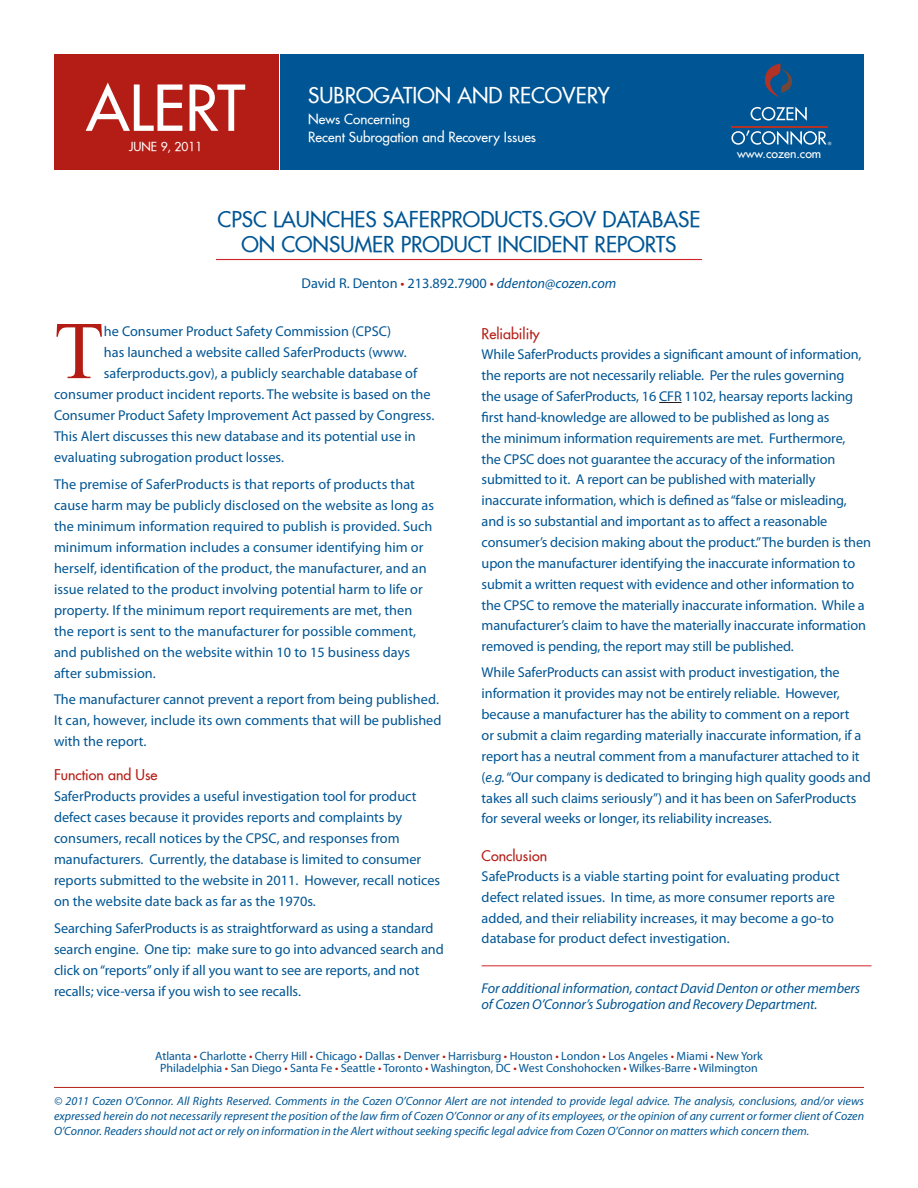
<style>
.page{position:relative;width:918px;height:1188px;background:#fff}
.page>*{position:absolute;margin:0;border:0;box-sizing:border-box;transform-origin:0 0}
.t1{font:81.75px "Times New Roman";color:#b41d15}
.t2{font:61.5px "Futura";color:#fff}
.t3{font:21px/25.5px "Futura";color:#005594;text-align:center}
.t4{font:21px "Futura";color:#fff}
.t5{font:14.25px/20.9px "Myriad Pro";letter-spacing:-.005em;color:#005594}
.t6{font:italic 14.25px/15.8px "Myriad Pro";letter-spacing:-.01em;color:#005594}
.t7{font:14.25px "Futura";color:#b41d15}
.t8{font:13.5px "Futura";color:#fff}
.t9{font:12.15px "Futura";color:#fff}
.t10{font:italic 12px/15px "Myriad Pro";color:#005594;text-align:justify}
.t11{font:12px/11.4px "Myriad Pro";color:#005594;text-align:center}
.t12{font:12px "Futura";color:#fff}
.t13{font:7.65px "Myriad";color:#fff}
.s1{color:#b41d15}
.s2{font-style:italic}
</style>
<div class="page">
<div style="left:281px;top:55px;width:583px;height:115px;background:#005594"></div>
<div style="left:54px;top:55px;width:224px;height:115px;background:#b41d15"></div>
<svg style="left:751px;top:107px;width:56px;height:14px"></svg>
<svg style="left:731px;top:130px;width:96px;height:15px"></svg>
<hr style="left:731px;top:126px;width:96px;height:1px;background:#b23326">
<svg style="left:764px;top:64px;width:28px;height:34px"></svg>
<hr style="left:216px;top:259px;width:486px;height:1px;background:#d1232a">
<svg style="left:659px;top:402px;width:23px;height:1px"></svg>
<hr style="left:482px;top:966px;width:390px;height:1px;background:#d1232a">
<hr style="left:54px;top:1087px;width:810px;height:1px;background:#b41d15">
<h2 class="t2" style="left:86px;top:68px;width:98px">ALERT</h2>
<p class="t12" style="left:129px;top:139px;width:75px">June 9, 2011</p>
<h3 class="t4" style="left:308px;top:82px;width:303px">subrogation and recovery</h3>
<p class="t8" style="left:308px;top:110px;width:103px">News Concerning</p>
<p class="t8" style="left:308px;top:128px;width:229px">Recent Subrogation and Recovery Issues</p>
<h3 class="t3" style="left:218px;top:206px;width:484px">CPSC launches Saferproducts.gov Database on Consumer Product Incident Reports</h3>
<p class="t5" style="left:302px;top:273px;width:316px">David R. Denton <span class="s1">•</span> 213.892.7900 <span class="s1">•</span> <span class="s2">ddenton@cozen.com</span></p>
<p class="t13" style="left:828px;top:141px;width:5px">®</p>
<p class="t9" style="left:737px;top:146px;width:86px">www.cozen.com</p>
<h1 class="t1" style="left:54px;top:296px;width:51px">T</h1>
<p class="t5" style="left:104px;top:321px;width:289px">he Consumer Product Safety Commission (CPSC)</p>
<p class="t5" style="left:104px;top:342px;width:304px">has launched a website called SaferProducts (www.</p>
<p class="t5" style="left:104px;top:363px;width:315px">saferproducts.gov), a publicly searchable database of</p>
<p class="t5" style="left:54px;top:384px;width:378px">consumer product incident reports. The website is based on the</p>
<p class="t5" style="left:54px;top:405px;width:382px">Consumer Product Safety Improvement Act passed by Congress.</p>
<p class="t5" style="left:54px;top:426px;width:363px">This Alert discusses this new database and its potential use in</p>
<p class="t5" style="left:54px;top:447px;width:231px">evaluating subrogation product losses.</p>
<p class="t5" style="left:54px;top:473px;width:381px">The premise of SaferProducts is that reports of products that cause harm may be publicly disclosed on the website as long as the minimum information required to publish is provided. Such minimum information includes a consumer identifying him or herself, identification of the product, the manufacturer, and an issue related to the product involving potential harm to life or property. If the minimum report requirements are met, then the report is sent to the manufacturer for possible comment, and published on the website within 10 to 15 business days after submission.</p>
<p class="t5" style="left:54px;top:689px;width:389px">The manufacturer cannot prevent a report from being published.<br>It can, however, include its own comments that will be published with the report.</p>
<p class="t7" style="left:54px;top:766px;width:105px">Function and Use</p>
<p class="t5" style="left:54px;top:786px;width:388px">SaferProducts provides a useful investigation tool for product defect cases because it provides reports and complaints by consumers, recall notices by the CPSC, and responses from manufacturers. Currently, the database is limited to consumer reports submitted to the website in 2011. However, recall notices on the website date back as far as the 1970s.</p>
<p class="t5" style="left:54px;top:917px;width:391px">Searching SaferProducts is as straightforward as using a standard search engine. One tip: make sure to go into advanced search and click on “reports” only if all you want to see are reports, and not recalls; vice-versa if you wish to see recalls.</p>
<p class="t7" style="left:482px;top:324px;width:60px">Reliability</p>
<p class="t5" style="left:482px;top:344px;width:391px">While SaferProducts provides a significant amount of information, the reports are not necessarily reliable. Per the rules governing<br>the usage of SaferProducts, 16 CFR 1102, hearsay reports lacking first hand-knowledge are allowed to be published as long as<br>the minimum information requirements are met. Furthermore,<br>the CPSC does not guarantee the accuracy of the information submitted to it. A report can be published with materially inaccurate information, which is defined as “false or misleading, and is so substantial and important as to affect a reasonable consumer’s decision making about the product.” The burden is then upon the manufacturer identifying the inaccurate information to submit a written request with evidence and other information to the CPSC to remove the materially inaccurate information. While a manufacturer’s claim to have the materially inaccurate information removed is pending, the report may still be published.</p>
<p class="t5" style="left:482px;top:662px;width:391px">While SaferProducts can assist with product investigation, the information it provides may not be entirely reliable. However, because a manufacturer has the ability to comment on a report<br>or submit a claim regarding materially inaccurate information, if a report has a neutral comment from a manufacturer attached to it (<span class="s2">e.g.</span> “Our company is dedicated to bringing high quality goods and takes all such claims seriously”) and it has been on SaferProducts for several weeks or longer, its reliability increases.</p>
<p class="t7" style="left:482px;top:846px;width:67px">Conclusion</p>
<p class="t5" style="left:482px;top:866px;width:360px">SafeProducts is a viable starting point for evaluating product defect related issues. In time, as more consumer reports are added, and their reliability increases, it may become a go-to database for product defect investigation.</p>
<p class="t6" style="left:482px;top:980px;width:380px">For additional information, contact David Denton or other members of Cozen O’Connor’s Subrogation and Recovery Department.</p>
<p class="t11" style="left:155px;top:1051px;width:609px">Atlanta <span class="s1">•</span> Charlotte <span class="s1">•</span> Cherry Hill <span class="s1">•</span> Chicago <span class="s1">•</span> Dallas <span class="s1">•</span> Denver <span class="s1">•</span> Harrisburg <span class="s1">•</span> Houston <span class="s1">•</span> London <span class="s1">•</span> Los Angeles <span class="s1">•</span> Miami <span class="s1">•</span> New York<br>Philadelphia <span class="s1">•</span> San Diego <span class="s1">•</span> Santa Fe <span class="s1">•</span> Seattle <span class="s1">•</span> Toronto <span class="s1">•</span> Washington, DC <span class="s1">•</span> West Conshohocken <span class="s1">•</span> Wilkes-Barre <span class="s1">•</span> Wilmington</p>
<p class="t10" style="left:54px;top:1094px;width:812px">© 2011 Cozen O’Connor. All Rights Reserved. Comments in the Cozen O’Connor Alert are not intended to provide legal advice. The analysis, conclusions, and/or views expressed herein do not necessarily represent the position of the law firm of Cozen O’Connor or any of its employees, or the opinion of any current or former client of Cozen O’Connor. Readers should not act or rely on information in the Alert without seeking specific legal advice from Cozen O’Connor on matters which concern them.</p>
</div>
